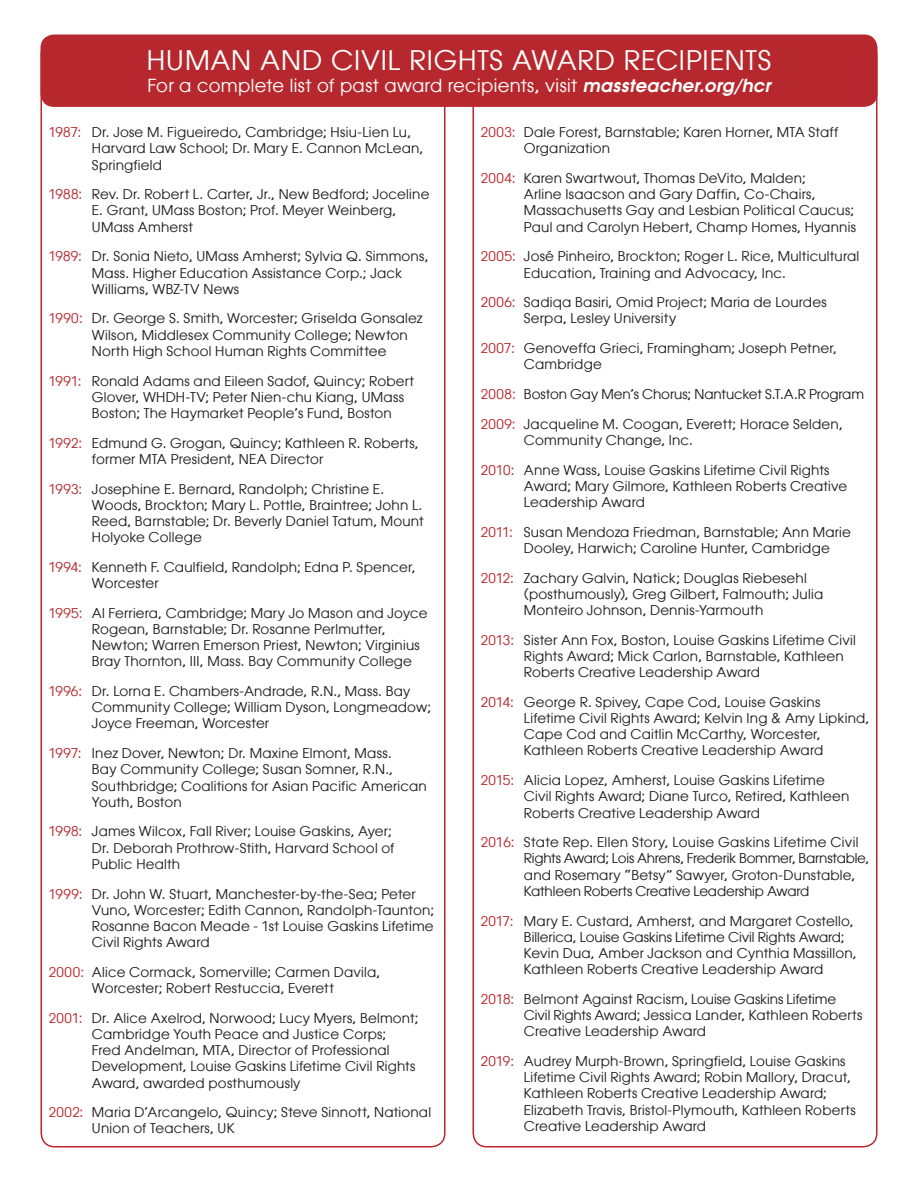
<style>
.page{position:relative;width:918px;height:1188px;background:#fff}
.page>*{position:absolute;margin:0;border:0;box-sizing:border-box;transform-origin:0 0}
.t1{font:27px "Atlanta";letter-spacing:.03em;color:#fff}
.t2{font:18px "Atlanta";letter-spacing:.02em;color:#fff}
.t3{font:13.5px/16.2px "Atlanta";letter-spacing:.015em;color:#231f20}
.t4{font:13.5px/16.2px "Atlanta";letter-spacing:-.005em;color:#231f20}
.s1{font-weight:600;font-style:italic}
.s2{color:#b6282d}
</style>
<div class="page">
<div style="left:40px;top:35px;width:838px;height:72px;background:#b6282d;border-radius:14px"></div>
<p class="t1" style="left:147px;top:41px;width:626px">HUMAN AND CIVIL RIGHTS AWARD RECIPIENTS</p>
<p class="t2" style="left:147px;top:72px;width:625px">For a complete list of past award recipients, visit <span class="s1">massteacher.org/hcr</span></p>
<p class="t3" style="left:92px;top:123px;width:333px;text-indent:-43px"><span class="s2">1987:</span> Dr. Jose M. Figueiredo, Cambridge; Hsiu-Lien Lu,<br>Harvard Law School; Dr. Mary E. Cannon McLean,<br>Springfield</p>
<p class="t3" style="left:92px;top:186px;width:339px;text-indent:-43px"><span class="s2">1988:</span> Rev. Dr. Robert L. Carter, Jr., New Bedford; Joceline<br>E. Grant, UMass Boston; Prof. Meyer Weinberg,<br>UMass Amherst</p>
<p class="t3" style="left:92px;top:248px;width:338px;text-indent:-43px"><span class="s2">1989:</span> Dr. Sonia Nieto, UMass Amherst; Sylvia Q. Simmons,<br>Mass. Higher Education Assistance Corp.; Jack<br>Williams, WBZ-TV News</p>
<p class="t3" style="left:92px;top:310px;width:332px;text-indent:-43px"><span class="s2">1990:</span> Dr. George S. Smith, Worcester; Griselda Gonsalez<br>Wilson, Middlesex Community College; Newton<br>North High School Human Rights Committee</p>
<p class="t3" style="left:92px;top:372px;width:324px;text-indent:-43px"><span class="s2">1991:</span> Ronald Adams and Eileen Sadof, Quincy; Robert<br>Glover, WHDH-TV; Peter Nien-chu Kiang, UMass<br>Boston; The Haymarket People’s Fund, Boston</p>
<p class="t3" style="left:92px;top:434px;width:328px;text-indent:-43px"><span class="s2">1992:</span> Edmund G. Grogan, Quincy; Kathleen R. Roberts, former MTA President, NEA Director</p>
<p class="t3" style="left:92px;top:480px;width:333px;text-indent:-43px"><span class="s2">1993:</span> Josephine E. Bernard, Randolph; Christine E.<br>Woods, Brockton; Mary L. Pottle, Braintree; John L.<br>Reed, Barnstable; Dr. Beverly Daniel Tatum, Mount Holyoke College</p>
<p class="t3" style="left:92px;top:558px;width:325px;text-indent:-43px"><span class="s2">1994:</span> Kenneth F. Caulfield, Randolph; Edna P. Spencer,<br>Worcester</p>
<p class="t3" style="left:92px;top:604px;width:337px;text-indent:-43px"><span class="s2">1995:</span> Al Ferriera, Cambridge; Mary Jo Mason and Joyce Rogean, Barnstable; Dr. Rosanne Perlmutter, Newton; Warren Emerson Priest, Newton; Virginius Bray Thornton, III, Mass. Bay Community College</p>
<p class="t3" style="left:92px;top:682px;width:341px;text-indent:-43px"><span class="s2">1996:</span> Dr. Lorna E. Chambers-Andrade, R.N., Mass. Bay<br>Community College; William Dyson, Longmeadow;<br>Joyce Freeman, Worcester</p>
<p class="t3" style="left:92px;top:744px;width:336px;text-indent:-43px"><span class="s2">1997:</span> Inez Dover, Newton; Dr. Maxine Elmont, Mass.<br>Bay Community College; Susan Somner, R.N., Southbridge; Coalitions for Asian Pacific American Youth, Boston</p>
<p class="t3" style="left:92px;top:823px;width:304px;text-indent:-43px"><span class="s2">1998:</span> James Wilcox, Fall River; Louise Gaskins, Ayer;<br>Dr. Deborah Prothrow-Stith, Harvard School of<br>Public Health</p>
<p class="t3" style="left:92px;top:885px;width:344px;text-indent:-43px"><span class="s2">1999:</span> Dr. John W. Stuart, Manchester-by-the-Sea; Peter Vuno, Worcester; Edith Cannon, Randolph-Taunton; Rosanne Bacon Meade - 1st Louise Gaskins Lifetime Civil Rights Award</p>
<p class="t3" style="left:49px;top:963px;width:333px;text-align:center"><span class="s2">2000:</span> Alice Cormack, Somerville; Carmen Davila,<br>Worcester; Robert Restuccia, Everett</p>
<p class="t3" style="left:92px;top:1009px;width:328px;text-indent:-43px"><span class="s2">2001:</span> Dr. Alice Axelrod, Norwood; Lucy Myers, Belmont; Cambridge Youth Peace and Justice Corps;<br>Fred Andelman, MTA, Director of Professional Development, Louise Gaskins Lifetime Civil Rights Award, awarded posthumously</p>
<p class="t3" style="left:92px;top:1104px;width:341px;text-indent:-43px"><span class="s2">2002:</span> Maria D’Arcangelo, Quincy; Steve Sinnott, National<br>Union of Teachers, UK</p>
<p class="t3" style="left:524px;top:123px;width:316px;text-indent:-43px"><span class="s2">2003:</span> Dale Forest, Barnstable; Karen Horner, MTA Staff<br>Organization</p>
<p class="t3" style="left:524px;top:169px;width:334px;text-indent:-43px"><span class="s2">2004:</span> Karen Swartwout, Thomas DeVito, Malden;<br>Arline Isaacson and Gary Daffin, Co-Chairs, Massachusetts Gay and Lesbian Political Caucus; Paul and Carolyn Hebert, Champ Homes, Hyannis</p>
<p class="t3" style="left:524px;top:248px;width:337px;text-indent:-43px"><span class="s2">2005:</span> José Pinheiro, Brockton; Roger L. Rice, Multicultural<br>Education, Training and Advocacy, Inc.</p>
<p class="t3" style="left:524px;top:294px;width:304px;text-indent:-43px"><span class="s2">2006:</span> Sadiqa Basiri, Omid Project; Maria de Lourdes<br>Serpa, Lesley University</p>
<p class="t3" style="left:524px;top:339px;width:314px;text-indent:-43px"><span class="s2">2007:</span> Genoveffa Grieci, Framingham; Joseph Petner,<br>Cambridge</p>
<p class="t4" style="left:481px;top:385px;width:385px"><span class="s2">2008:</span> Boston Gay Men’s Chorus; Nantucket S.T.A.R Program</p>
<p class="t3" style="left:524px;top:415px;width:320px;text-indent:-43px"><span class="s2">2009:</span> Jacqueline M. Coogan, Everett; Horace Selden,<br>Community Change, Inc.</p>
<p class="t3" style="left:524px;top:461px;width:325px;text-indent:-43px"><span class="s2">2010:</span> Anne Wass, Louise Gaskins Lifetime Civil Rights<br>Award; Mary Gilmore, Kathleen Roberts Creative<br>Leadership Award</p>
<p class="t3" style="left:524px;top:523px;width:329px;text-indent:-43px"><span class="s2">2011:</span> Susan Mendoza Friedman, Barnstable; Ann Marie<br>Dooley, Harwich; Caroline Hunter, Cambridge</p>
<p class="t3" style="left:524px;top:569px;width:301px;text-indent:-43px"><span class="s2">2012:</span> Zachary Galvin, Natick; Douglas Riebesehl (posthumously), Greg Gilbert, Falmouth; Julia<br>Monteiro Johnson, Dennis-Yarmouth</p>
<p class="t3" style="left:524px;top:631px;width:333px;text-indent:-43px"><span class="s2">2013:</span> Sister Ann Fox, Boston, Louise Gaskins Lifetime Civil<br>Rights Award; Mick Carlon, Barnstable, Kathleen<br>Roberts Creative Leadership Award</p>
<p class="t3" style="left:524px;top:693px;width:347px;text-indent:-43px"><span class="s2">2014:</span> George R. Spivey, Cape Cod, Louise Gaskins Lifetime Civil Rights Award; Kelvin Ing &amp; Amy Lipkind, Cape Cod and Caitlin McCarthy, Worcester, Kathleen Roberts Creative Leadership Award</p>
<p class="t3" style="left:524px;top:771px;width:327px;text-indent:-43px"><span class="s2">2015:</span> Alicia Lopez, Amherst, Louise Gaskins Lifetime<br>Civil Rights Award; Diane Turco, Retired, Kathleen<br>Roberts Creative Leadership Award</p>
<p class="t4" style="left:524px;top:834px;width:347px;text-indent:-43px"><span class="s2">2016:</span> State Rep. Ellen Story, Louise Gaskins Lifetime Civil Rights Award; Lois Ahrens, Frederik Bommer, Barnstable, and Rosemary “Betsy” Sawyer, Groton-Dunstable, Kathleen Roberts Creative Leadership Award</p>
<p class="t3" style="left:524px;top:912px;width:334px;text-indent:-43px"><span class="s2">2017:</span> Mary E. Custard, Amherst, and Margaret Costello, Billerica, Louise Gaskins Lifetime Civil Rights Award; Kevin Dua, Amber Jackson and Cynthia Massillon, Kathleen Roberts Creative Leadership Award</p>
<p class="t3" style="left:524px;top:990px;width:340px;text-indent:-43px"><span class="s2">2018:</span> Belmont Against Racism, Louise Gaskins Lifetime<br>Civil Rights Award; Jessica Lander, Kathleen Roberts<br>Creative Leadership Award</p>
<p class="t3" style="left:524px;top:1052px;width:333px;text-indent:-43px"><span class="s2">2019:</span> Audrey Murph-Brown, Springfield, Louise Gaskins Lifetime Civil Rights Award; Robin Mallory, Dracut, Kathleen Roberts Creative Leadership Award; Elizabeth Travis, Bristol-Plymouth, Kathleen Roberts Creative Leadership Award</p>
</div>
